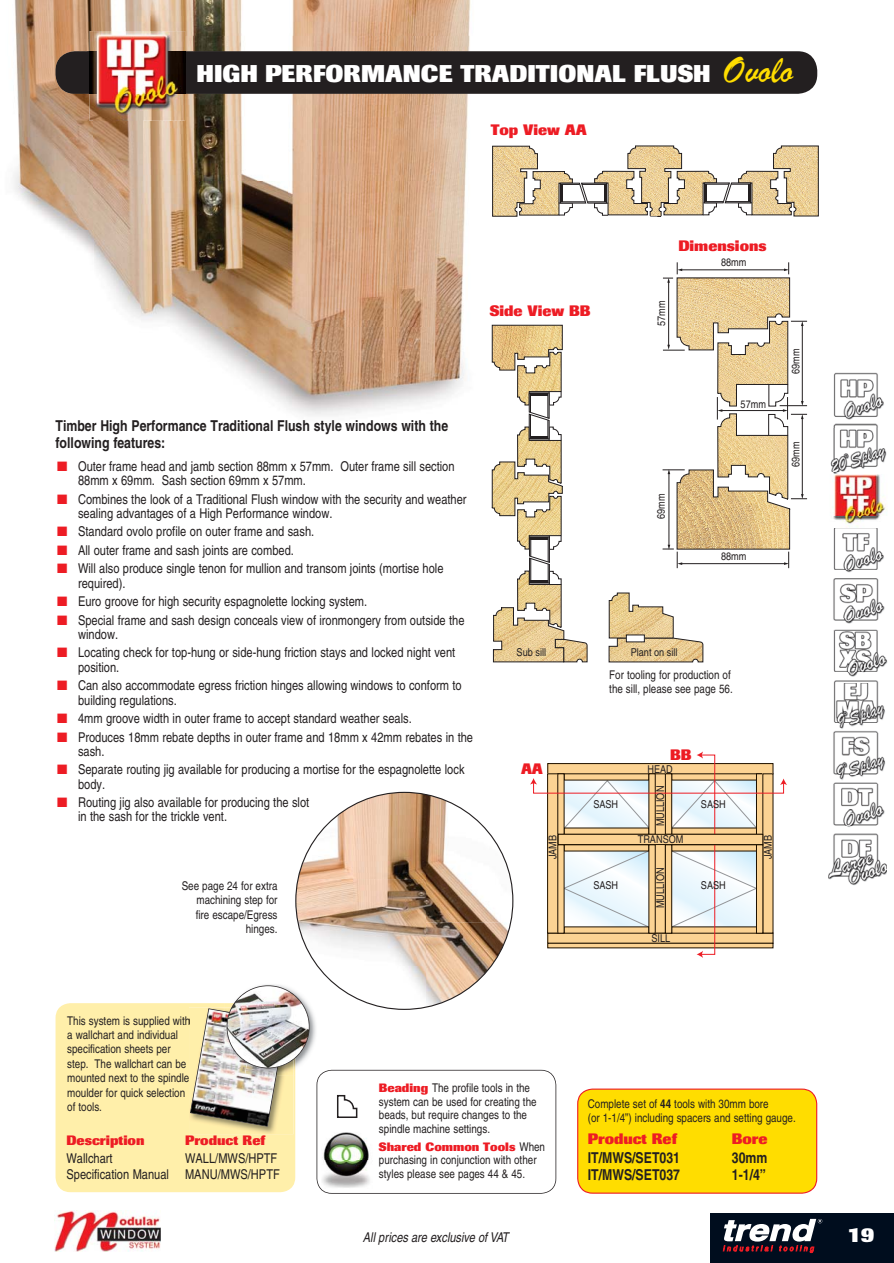
<style>
.page{position:relative;width:894px;height:1263px;background:#fff}
.page>*{position:absolute;margin:0;border:0;box-sizing:border-box;transform-origin:0 0}
.t1{font:800 24px "Imago BQ";color:#fff}
.t2{font:800 21px "Imago BQ";color:#fff}
.t3{font:700 condensed 15px/17.2px "Helvetica LT";color:#231f20}
.t4{font:800 15px "Imago BQ";color:#ed1c24}
.t5{font:condensed 13.5px/18.5px "Helvetica LT";color:#231f20}
.t6{font:italic condensed 13.5px "Helvetica LT";color:#231f20}
.t7{font:800 13.5px "Imago BQ";color:#ed1c24}
.t8{font:condensed 12px/14.4px "Helvetica LT";color:#231f20}
.t9{font:800 12px "Imago BQ";color:#ed1c24}
.t10{font:condensed 10.8px "Helvetica LT";color:#231f20}
.s1{font-family:"Brush Script";font-weight:400;font-size:40.5px;color:#fd0}
.s2{font-family:"Imago BQ";font-weight:800;font-stretch:normal;color:#ed1c24}
.s3{font-family:"Helvetica LT";font-weight:400;font-stretch:condensed;color:#231f20}
.s4{font-weight:700}
</style>
<div class="page">
<img style="left:13px;top:0;width:80px;height:255px">
<img style="left:93px;top:0;width:378px;height:36px">
<img style="left:142px;top:36px;width:328px;height:380px">
<img style="left:93px;top:121px;width:49px;height:199px">
<img style="left:830px;top:427px;width:57px;height:45px">
<img style="left:833px;top:682px;width:52px;height:41px">
<img style="left:833px;top:580px;width:52px;height:38px">
<img style="left:828px;top:732px;width:57px;height:153px">
<img style="left:834px;top:723px;width:44px;height:9px">
<img style="left:828px;top:775px;width:57px;height:8px">
<img style="left:828px;top:826px;width:57px;height:9px">
<img style="left:832px;top:472px;width:55px;height:44px">
<img style="left:833px;top:372px;width:51px;height:48px">
<img style="left:833px;top:423px;width:45px;height:4px">
<img style="left:833px;top:618px;width:54px;height:64px">
<img style="left:833px;top:516px;width:51px;height:64px">
<div style="left:55px;top:51px;width:762px;height:43px;background:#231f20;border-radius:20px"></div>
<img style="left:90px;top:31px;width:95px;height:90px">
<img style="left:90px;top:51px;width:95px;height:43px">
<svg style="left:316px;top:1069px;width:240px;height:124px"></svg>
<img style="left:266px;top:984px;width:51px;height:91px">
<svg style="left:55px;top:985px;width:254px;height:206px"></svg>
<div style="left:577px;top:1088px;width:240px;height:105px;background:#fd0"></div>
<svg style="left:491px;top:51px;width:327px;height:907px"></svg>
<div style="left:558px;top:834px;width:204px;height:10px;background:#fcd393"></div>
<div style="left:557px;top:833px;width:206px;height:11px;border:1px solid #1e1100"></div>
<img style="left:295px;top:791px;width:218px;height:218px">
<img style="left:54px;top:1210px;width:107px;height:41px">
<div style="left:710px;top:1212px;width:183px;height:50px;background:#000d1e"></div>
<svg style="left:722px;top:1218px;width:100px;height:35px"></svg>
<h1 class="t1" style="left:196px;top:64px;width:598px">HIGH PERFORMANCE TRADITIONAL FLUSH <span class="s1">Ovolo</span></h1>
<p class="t4" style="left:490px;top:124px;width:97px">Top View AA</p>
<p class="t4" style="left:489px;top:305px;width:102px">Side View BB</p>
<p class="t4" style="left:678px;top:240px;width:90px">Dimensions</p>
<p class="t10" style="left:720px;top:258px;width:27px">88mm</p>
<p class="t10" style="left:657px;top:326px;width:27px;rotate:-90deg">57mm</p>
<p class="t3" style="left:55px;top:418px;width:394px">Timber High Performance Traditional Flush style windows with the following features:</p>
<p class="t5" style="left:78px;top:460px;width:378px;line-height:14.2px">Outer frame head and jamb section 88mm x 57mm. Outer frame sill section<br>88mm x 69mm. Sash section 69mm x 57mm.</p>
<p class="t5" style="left:78px;top:493px;width:390px;line-height:14.2px">Combines the look of a Traditional Flush window with the security and weather sealing advantages of a High Performance window.</p>
<p class="t5" style="left:78px;top:524px;width:367px">Standard ovolo profile on outer frame and sash.<br>All outer frame and sash joints are combed.<br>Will also produce single tenon for mullion and transom joints (mortise hole</p>
<p class="t5" style="left:78px;top:575px;width:388px">required).<br>Euro groove for high security espagnolette locking system.<br>Special frame and sash design conceals view of ironmongery from outside the</p>
<p class="t5" style="left:78px;top:626px;width:378px">window.<br>Locating check for top-hung or side-hung friction stays and locked night vent</p>
<p class="t5" style="left:78px;top:659px;width:385px">position.<br>Can also accommodate egress friction hinges allowing windows to conform to</p>
<p class="t5" style="left:78px;top:692px;width:396px">building regulations.<br>4mm groove width in outer frame to accept standard weather seals.<br>Produces 18mm rebate depths in outer frame and 18mm x 42mm rebates in the</p>
<p class="t5" style="left:78px;top:743px;width:388px">sash.<br>Separate routing jig available for producing a mortise for the espagnolette lock</p>
<p class="t5" style="left:78px;top:776px;width:233px">body.<br>Routing jig also available for producing the slot</p>
<p class="t5" style="left:78px;top:808px;width:150px">in the sash for the trickle vent.</p>
<p class="t8" style="left:182px;top:879px;width:97px;text-align:right">See page 24 for extra machining step for fire escape/Egress hinges.</p>
<p class="t10" style="left:656px;top:519px;width:27px;rotate:-90deg">69mm</p>
<p class="t10" style="left:516px;top:648px;width:31px">Sub sill</p>
<p class="t10" style="left:630px;top:648px;width:48px">Plant on sill</p>
<p class="t10" style="left:740px;top:400px;width:27px">57mm</p>
<p class="t10" style="left:720px;top:552px;width:27px">88mm</p>
<p class="t8" style="left:609px;top:668px;width:125px">For tooling for production of the sill, please see page 56.</p>
<p class="t4" style="left:669px;top:749px;width:23px">BB</p>
<p class="t4" style="left:521px;top:763px;width:23px">AA</p>
<p class="t10" style="left:647px;top:764px;width:27px">HEAD</p>
<p class="t10" style="left:593px;top:799px;width:26px">SASH</p>
<p class="t10" style="left:700px;top:799px;width:26px">SASH</p>
<p class="t10" style="left:656px;top:826px;width:42px;rotate:-90deg">MULLION</p>
<p class="t10" style="left:637px;top:835px;width:47px">TRANSOM</p>
<p class="t10" style="left:548px;top:859px;width:26px;rotate:-90deg">JAMB</p>
<p class="t10" style="left:763px;top:859px;width:26px;rotate:-90deg">JAMB</p>
<p class="t10" style="left:656px;top:908px;width:42px;rotate:-90deg">MULLION</p>
<p class="t10" style="left:651px;top:934px;width:20px">SILL</p>
<p class="t10" style="left:593px;top:880px;width:26px">SASH</p>
<p class="t10" style="left:700px;top:880px;width:26px">SASH</p>
<p class="t10" style="left:791px;top:374px;width:27px;rotate:-90deg">69mm</p>
<p class="t10" style="left:791px;top:467px;width:27px;rotate:-90deg">69mm</p>
<p class="t8" style="left:67px;top:1014px;width:125px">This system is supplied with a wallchart and individual specification sheets per step. The wallchart can be mounted next to the spindle moulder for quick selection of tools.</p>
<p class="t7" style="left:66px;top:1135px;width:79px">Description</p>
<p class="t7" style="left:185px;top:1135px;width:82px">Product Ref</p>
<p class="t5" style="left:66px;top:1150px;width:48px">Wallchart</p>
<p class="t5" style="left:66px;top:1151px;width:215px;line-height:15.8px;text-align:right">WALL/MWS/HPTF<br>Specification Manual MANU/MWS/HPTF</p>
<p class="t8" style="left:379px;top:1082px;width:159px;line-height:13.5px"><span class="s2">Beading</span> The profile tools in the system can be used for creating the beads, but require changes to the spindle machine settings.</p>
<p class="t9" style="left:379px;top:1141px;width:168px">Shared Common Tools <span class="s3">When</span></p>
<p class="t8" style="left:379px;top:1154px;width:159px;line-height:13.5px">purchasing in conjunction with other styles please see pages 44 &amp; 45.</p>
<p class="t6" style="left:363px;top:1231px;width:147px">All prices are exclusive of VAT</p>
<p class="t8" style="left:587px;top:1097px;width:209px">Complete set of <span class="s4">44</span> tools with 30mm bore<br>(or 1-1/4”) including spacers and setting gauge.</p>
<p class="t4" style="left:587px;top:1132px;width:91px">Product Ref</p>
<p class="t4" style="left:731px;top:1132px;width:37px">Bore</p>
<p class="t3" style="left:587px;top:1150px;width:94px">IT/MWS/SET031</p>
<p class="t3" style="left:731px;top:1150px;width:37px">30mm</p>
<p class="t3" style="left:587px;top:1167px;width:94px">IT/MWS/SET037</p>
<p class="t3" style="left:731px;top:1167px;width:36px">1-1/4”</p>
<h2 class="t2" style="left:847px;top:1227px;width:29px">19</h2>
</div>
